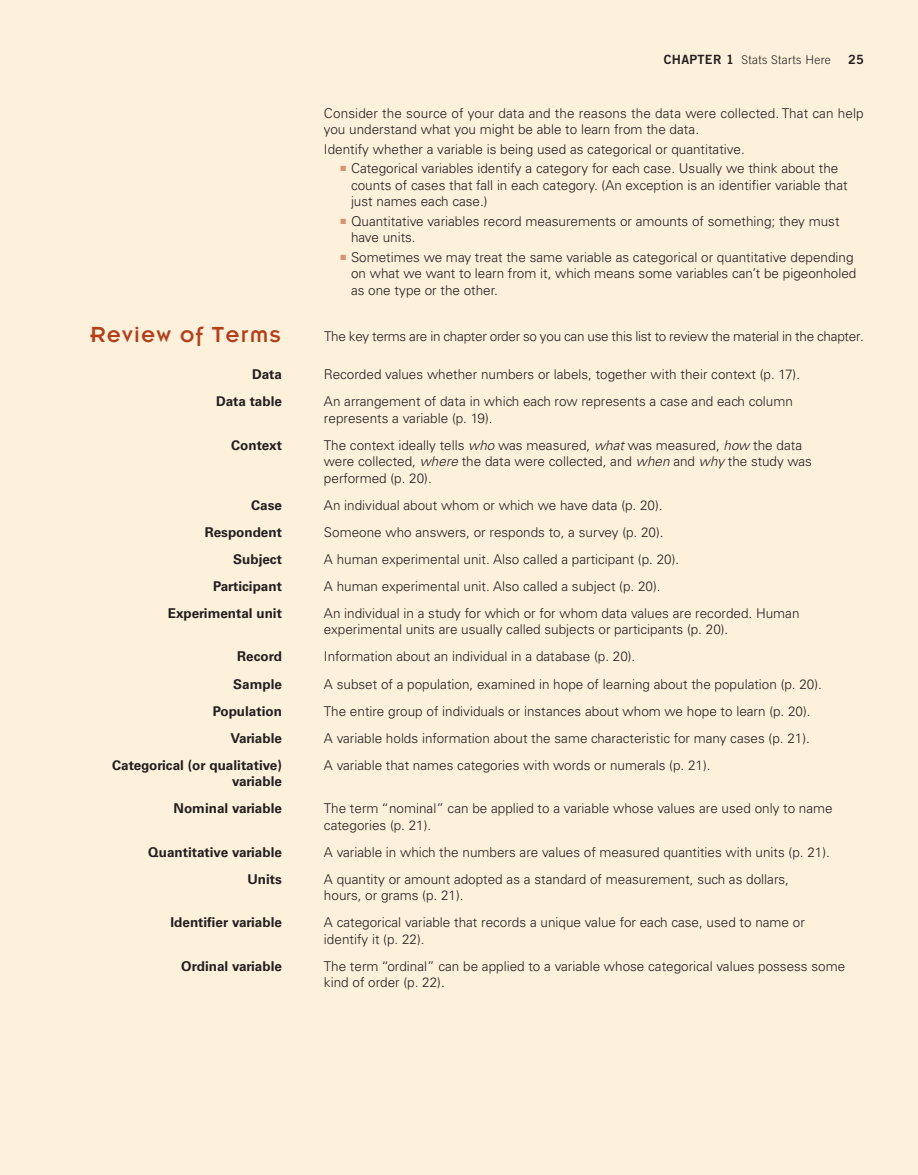
<style>
.page{position:relative;width:918px;height:1175px;background:#fff}
.page>*{position:absolute;margin:0;border:0;box-sizing:border-box;transform-origin:0 0}
.t1{font:24px "Insignia LT Std";letter-spacing:.05em;color:#b3401a}
.t2{font:300 13.5px/16.5px "Univers LT Std";color:#231f20}
.t3{font:700 13.5px/16.5px "Univers LT Std";color:#231f20;text-align:right}
.t4{font:300 13.5px "Univers LT Std";letter-spacing:-.02em;color:#231f20}
.t5{font:12.75px "Trade Gothic LT Std Bd 2";color:#231f20}
.t6{font:300 12px "Trade Gothic LT Std";letter-spacing:.025em;color:#231f20}
.s1{font-family:"Trade Gothic LT Std Bd 2";font-weight:400;font-size:12.75px}
.s2{font-style:italic}
</style>
<div class="page">
<div style="left:0;top:0;width:918px;height:1174px;background:#fef1dc"></div>
<p class="t6" style="left:664px;top:53px;width:169px"><span class="s1">CHAPTER 1</span> Stats Starts Here</p>
<p class="t5" style="left:848px;top:51px;width:17px">25</p>
<p class="t2" style="left:324px;top:105px;width:541px">Consider the source of your data and the reasons the data were collected. That can help you understand what you might be able to learn from the data.</p>
<p class="t2" style="left:324px;top:141px;width:422px">Identify whether a variable is being used as categorical or quantitative.</p>
<p class="t2" style="left:351px;top:160px;width:498px;text-indent:-10px"><sup>■</sup> Categorical variables identify a category for each case. Usually we think about the counts of cases that fall in each category. (An exception is an identifier variable that just names each case.)</p>
<p class="t2" style="left:351px;top:213px;width:490px;text-indent:-10px"><sup>■</sup> Quantitative variables record measurements or amounts of something; they must have units.</p>
<p class="t2" style="left:351px;top:249px;width:507px;text-indent:-10px"><sup>■</sup> Sometimes we may treat the same variable as categorical or quantitative depending on what we want to learn from it, which means some variables can’t be pigeonholed as one type or the other.</p>
<p class="t4" style="left:324px;top:328px;width:542px">The key terms are in chapter order so you can use this list to review the material in the chapter.</p>
<p class="t1" style="left:90px;top:322px;width:192px">Review of Terms</p>
<p class="t3" style="left:252px;top:366px;width:31px">Data</p>
<p class="t2" style="left:324px;top:366px;width:478px">Recorded values whether numbers or labels, together with their context (p. 17).</p>
<p class="t3" style="left:216px;top:393px;width:67px">Data table</p>
<p class="t2" style="left:324px;top:393px;width:470px">An arrangement of data in which each row represents a case and each column represents a variable (p. 19).</p>
<p class="t3" style="left:231px;top:437px;width:52px">Context</p>
<p class="t2" style="left:324px;top:437px;width:489px">The context ideally tells <span class="s2">who</span> was measured, <span class="s2">what</span> was measured, <span class="s2">how</span> the data were collected, <span class="s2">where</span> the data were collected, and <span class="s2">when</span> and <span class="s2">why</span> the study was performed (p. 20).</p>
<p class="t3" style="left:251px;top:497px;width:32px">Case</p>
<p class="t2" style="left:324px;top:497px;width:340px">An individual about whom or which we have data (p. 20).</p>
<p class="t3" style="left:205px;top:524px;width:79px">Respondent</p>
<p class="t2" style="left:324px;top:524px;width:341px">Someone who answers, or responds to, a survey (p. 20).</p>
<p class="t3" style="left:233px;top:551px;width:50px">Subject</p>
<p class="t2" style="left:324px;top:551px;width:357px">A human experimental unit. Also called a participant (p. 20).</p>
<p class="t3" style="left:213px;top:578px;width:70px">Participant</p>
<p class="t2" style="left:324px;top:578px;width:338px">A human experimental unit. Also called a subject (p. 20).</p>
<p class="t3" style="left:168px;top:605px;width:116px">Experimental unit</p>
<p class="t2" style="left:324px;top:605px;width:477px">An individual in a study for which or for whom data values are recorded. Human experimental units are usually called subjects or participants (p. 20).</p>
<p class="t3" style="left:237px;top:648px;width:46px">Record</p>
<p class="t2" style="left:324px;top:648px;width:313px">Information about an individual in a database (p. 20).</p>
<p class="t3" style="left:233px;top:675px;width:50px">Sample</p>
<p class="t2" style="left:324px;top:675px;width:499px">A subset of a population, examined in hope of learning about the population (p. 20).</p>
<p class="t3" style="left:213px;top:702px;width:71px">Population</p>
<p class="t2" style="left:324px;top:702px;width:488px">The entire group of individuals or instances about whom we hope to learn (p. 20).</p>
<p class="t3" style="left:231px;top:729px;width:53px">Variable</p>
<p class="t2" style="left:324px;top:729px;width:487px">A variable holds information about the same characteristic for many cases (p. 21).</p>
<p class="t3" style="left:112px;top:756px;width:171px">Categorical (or qualitative) variable</p>
<p class="t2" style="left:324px;top:756px;width:388px">A variable that names categories with words or numerals (p. 21).</p>
<p class="t3" style="left:174px;top:800px;width:110px">Nominal variable</p>
<p class="t2" style="left:324px;top:800px;width:510px">The term “nominal” can be applied to a variable whose values are used only to name categories (p. 21).</p>
<p class="t3" style="left:148px;top:843px;width:135px">Quantitative variable</p>
<p class="t2" style="left:324px;top:843px;width:507px">A variable in which the numbers are values of measured quantities with units (p. 21).</p>
<p class="t3" style="left:247px;top:870px;width:36px">Units</p>
<p class="t2" style="left:324px;top:870px;width:467px">A quantity or amount adopted as a standard of measurement, such as dollars, hours, or grams (p. 21).</p>
<p class="t3" style="left:171px;top:914px;width:113px">Identifier variable</p>
<p class="t2" style="left:324px;top:914px;width:482px">A categorical variable that records a unique value for each case, used to name or identify it (p. 22).</p>
<p class="t3" style="left:181px;top:958px;width:102px">Ordinal variable</p>
<p class="t2" style="left:324px;top:957px;width:523px">The term “ordinal” can be applied to a variable whose categorical values possess some kind of order (p. 22).</p>
</div>
